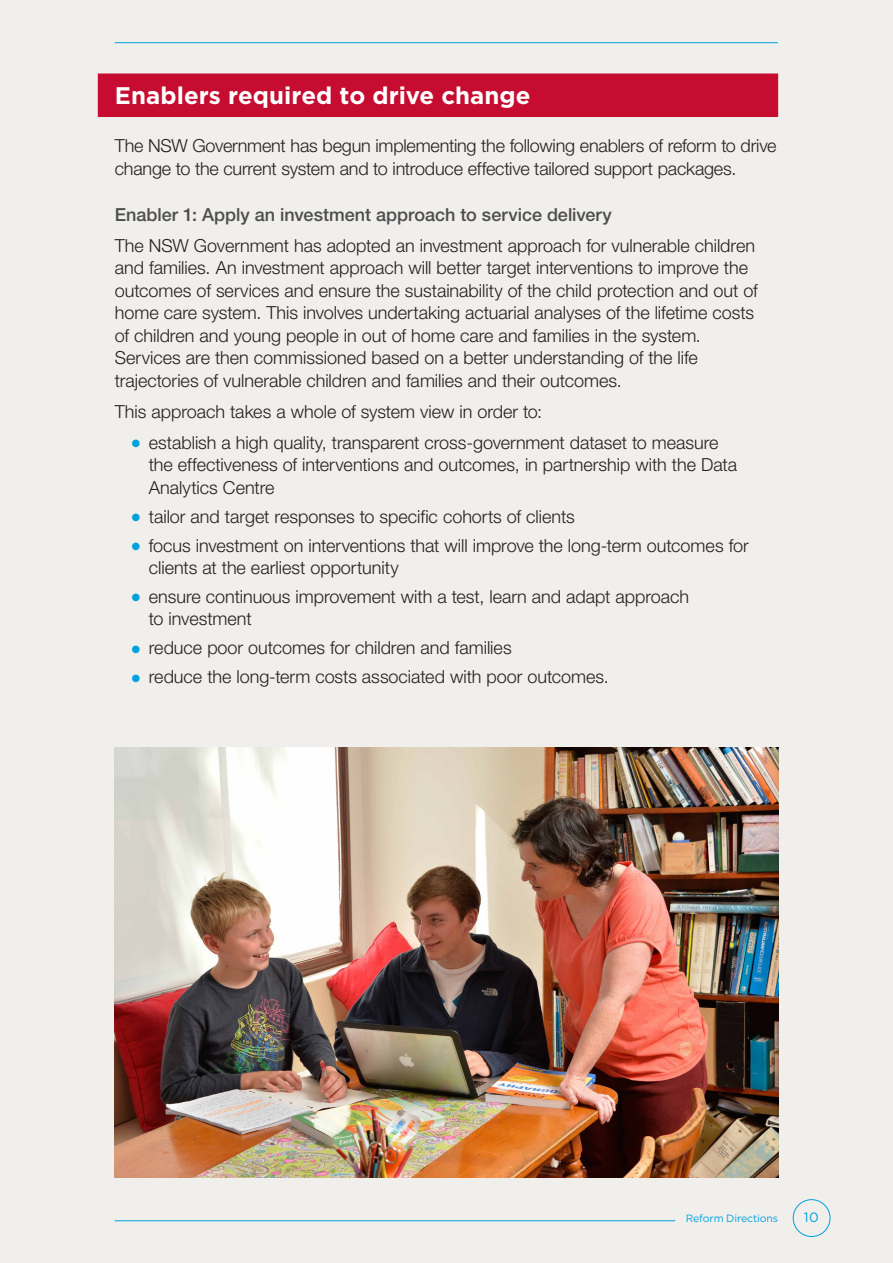
<style>
.page{position:relative;width:893px;height:1263px;background:#f1efeb}
.page>*{position:absolute;margin:0;border:0;box-sizing:border-box;transform-origin:0 0}
.Heading_2{font:700 24px "Gotham";color:#fff}
.Body_copy{font:300 18px/22.5px "Helvetica Neue LT Std";letter-spacing:-.005em;color:#231f20}
.Heading_4{font:500 18px "Helvetica Neue LT Std";color:#4d4d4f}
.t1{font:13.5px "Gotham";color:#00a1df}
.t2{font:10.5px "Gotham";letter-spacing:-.01em;color:#00a1df}
.s1{color:#00a1df}
</style>
<div class="page">
<div style="left:793px;top:1199px;width:37px;height:38px;border:1px solid #00a1df;border-radius:50%"></div>
<hr style="left:115px;top:1220px;width:560px;height:1px;background:#00a1df">
<hr style="left:115px;top:42px;width:663px;height:1px;background:#00a1df">
<div style="left:98px;top:73px;width:680px;height:44px;background:#c60c30"></div>
<img style="left:115px;top:747px;width:663px;height:431px">
<p class="Heading_2" style="left:115px;top:80px;width:417px">Enablers required to drive change</p>
<p class="Body_copy" style="left:115px;top:134px;width:663px">The NSW Government has begun implementing the following enablers of reform to drive change to the current system and to introduce effective tailored support packages.</p>
<p class="Heading_4" style="left:115px;top:204px;width:499px">Enabler 1: Apply an investment approach to service delivery</p>
<p class="Body_copy" style="left:115px;top:234px;width:644px">The NSW Government has adopted an investment approach for vulnerable children and families. An investment approach will better target interventions to improve the outcomes of services and ensure the sustainability of the child protection and out of home care system. This involves undertaking actuarial analyses of the lifetime costs of children and young people in out of home care and families in the system.<br>Services are then commissioned based on a better understanding of the life trajectories of vulnerable children and families and their outcomes.</p>
<p class="Body_copy" style="left:115px;top:400px;width:429px">This approach takes a whole of system view in order to:</p>
<p class="Body_copy" style="left:149px;top:431px;width:590px;text-indent:-17px"><span class="s1">●</span> establish a high quality, transparent cross-government dataset to measure the effectiveness of interventions and outcomes, in partnership with the Data<br>Analytics Centre</p>
<p class="Body_copy" style="left:132px;top:505px;width:444px"><span class="s1">●</span> tailor and target responses to specific cohorts of clients</p>
<p class="Body_copy" style="left:149px;top:533px;width:601px;text-indent:-17px"><span class="s1">●</span> focus investment on interventions that will improve the long-term outcomes for clients at the earliest opportunity</p>
<p class="Body_copy" style="left:149px;top:585px;width:542px;text-indent:-17px"><span class="s1">●</span> ensure continuous improvement with a test, learn and adapt approach to investment</p>
<p class="Body_copy" style="left:132px;top:636px;width:381px"><span class="s1">●</span> reduce poor outcomes for children and families</p>
<p class="Body_copy" style="left:132px;top:665px;width:479px"><span class="s1">●</span> reduce the long-term costs associated with poor outcomes.</p>
<p class="t2" style="left:686px;top:1212px;width:94px">Reform Directions</p>
<p class="t1" style="left:804px;top:1209px;width:16px">10</p>
</div>
